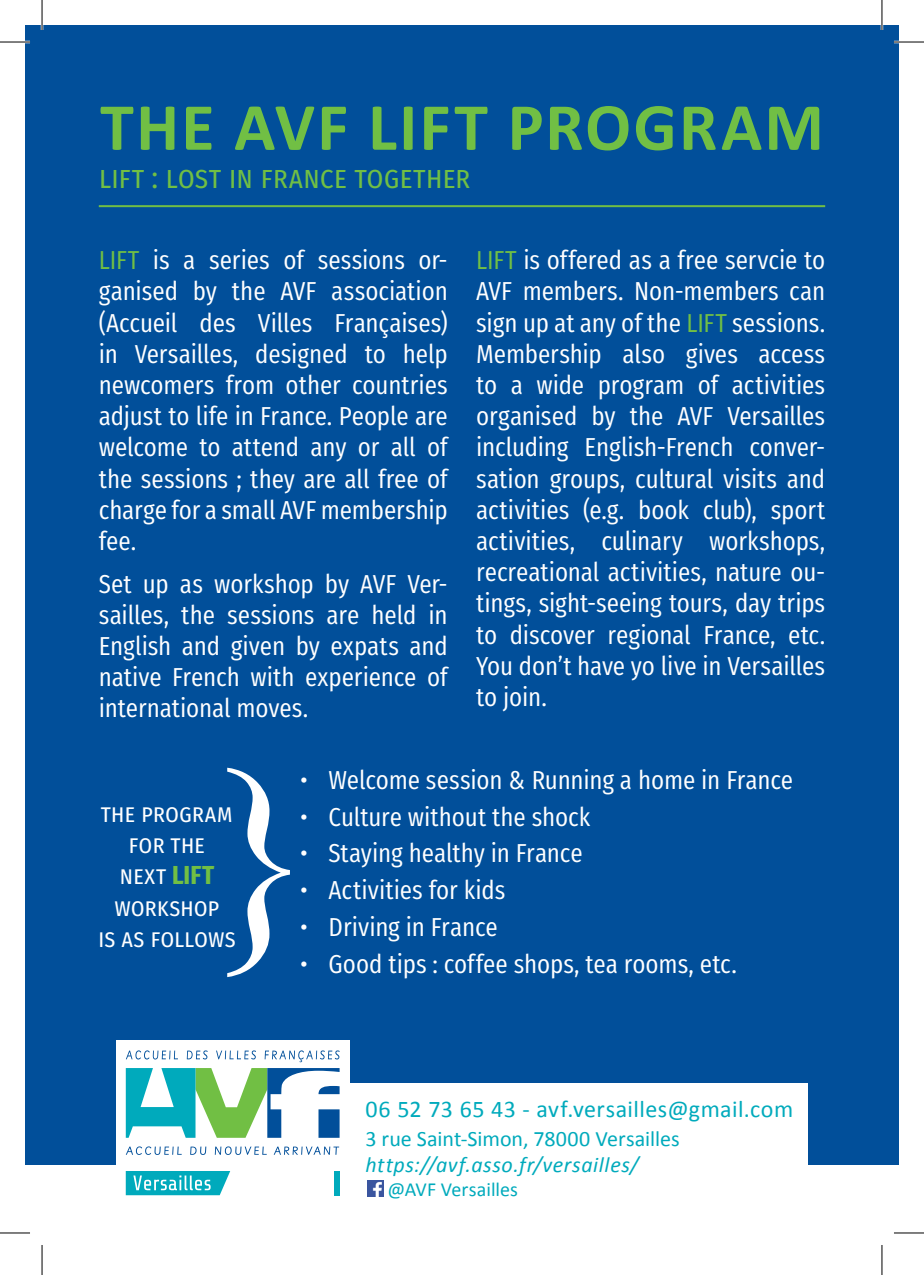
<style>
.page{position:relative;width:924px;height:1275px;background:#fff}
.page>*{position:absolute;margin:0;border:0;box-sizing:border-box;transform-origin:0 0}
.t1{font:230px "Times New Roman";color:#fff}
.t2{font:700 68px "Calibri";letter-spacing:.03em;color:#71bf44}
.definition{font:32px "Fira Sans Condensed";letter-spacing:-.005em;color:#71bf44}
.t3{font:26px/31.2px "Fira Sans Condensed";letter-spacing:-.005em;color:#fff;text-align:justify}
.adresse{font:24px "Calibri";letter-spacing:.015em;color:#00aabc}
.adresse-2{font:22px "Calibri";color:#00aabc}
.adresse-3{font:italic 22px "Calibri";letter-spacing:.025em;color:#00aabc}
.adresse-4{font:20px "Calibri";color:#00aabc}
.s1{color:#71bf44}
.s2{font-weight:700;color:#71bf44}
</style>
<div class="page">
<div style="left:25px;top:25px;width:873px;height:1140px;background:#014f9a"></div>
<div style="left:116px;top:1040px;width:233px;height:165px;background:#fff"></div>
<svg style="left:126px;top:1068px;width:213px;height:69px"></svg>
<svg style="left:126px;top:1050px;width:213px;height:12px"></svg>
<svg style="left:126px;top:1146px;width:56px;height:9px"></svg>
<svg style="left:190px;top:1146px;width:16px;height:9px"></svg>
<svg style="left:215px;top:1146px;width:51px;height:9px"></svg>
<svg style="left:274px;top:1146px;width:65px;height:8px"></svg>
<div style="left:334px;top:1171px;width:5px;height:24px;background:#00aabc"></div>
<svg style="left:126px;top:1171px;width:104px;height:24px"></svg>
<hr style="left:99px;top:205px;width:725px;height:2px;background:#71bf44">
<div style="left:348px;top:1083px;width:459px;height:113px;background:#fff"></div>
<img style="left:367px;top:1180px;width:16px;height:16px">
<hr style="left:0;top:41px;width:30px;height:2px;background:#fff">
<hr style="left:893px;top:41px;width:30px;height:2px;background:#fff">
<hr style="left:41px;top:0;width:2px;height:30px;background:#fff">
<hr style="left:880px;top:0;width:2px;height:30px;background:#fff">
<hr style="left:0;top:42px;width:30px;height:1px;background:#000">
<hr style="left:893px;top:42px;width:30px;height:1px;background:#000">
<hr style="left:0;top:1232px;width:30px;height:1px;background:#000">
<hr style="left:893px;top:1232px;width:30px;height:1px;background:#000">
<hr style="left:42px;top:0;width:1px;height:30px;background:#000">
<hr style="left:42px;top:1245px;width:1px;height:30px;background:#000">
<hr style="left:881px;top:0;width:1px;height:30px;background:#000">
<hr style="left:881px;top:1245px;width:1px;height:30px;background:#000">
<h2 class="t2" style="left:100px;top:79px;width:725px">THE AVF LIFT PROGRAM</h2>
<p class="definition" style="left:99px;top:148px;width:373px">lift : lost in france together</p>
<p class="t3" style="left:99px;top:242px;width:352px"><span class="s1">LIFT</span> is a series of sessions or‑ ganised by the AVF association (Accueil des Villes Françaises) in Versailles, designed to help newcomers from other countries adjust to life in France. People are welcome to attend any or all of the sessions ; they are all free of charge for a small AVF membership fee.</p>
<p class="t3" style="left:99px;top:565px;width:351px">Set up as workshop by AVF Ver‑ sailles, the sessions are held in English and given by expats and native French with experience of international moves.</p>
<p class="t3" style="left:476px;top:242px;width:350px"><span class="s1">LIFT</span> is offered as a free servcie to AVF members. Non-members can sign up at any of the <span class="s1">LIFT</span> sessions.<br>Membership also gives access to a wide program of activities organised by the AVF Versailles including English-French conver‑ sation groups, cultural visits and activities (e.g. book club), sport activities, culinary workshops, recreational activities, nature ou‑ tings, sight-seeing tours, day trips to discover regional France, etc.<br>You don’t have yo live in Versailles to join.</p>
<p class="t1" style="left:207px;top:696px;width:112px">}</p>
<p class="t3" style="left:98px;top:794px;width:139px;text-align:center">the program for the<br>next <span class="s2">LIFT </span>workshop<br>is as follows</p>
<p class="t3" style="left:300px;top:761px;width:494px">• Welcome session &amp; Running a home in France</p>
<p class="t3" style="left:300px;top:798px;width:291px">• Culture without the shock</p>
<p class="t3" style="left:300px;top:835px;width:284px">• Staying healthy in France</p>
<p class="t3" style="left:300px;top:872px;width:206px">• Activities for kids</p>
<p class="t3" style="left:300px;top:908px;width:199px">• Driving in France</p>
<p class="t3" style="left:300px;top:945px;width:438px">• Good tips : coffee shops, tea rooms, etc.</p>
<p class="adresse" style="left:365px;top:1094px;width:429px">06 52 73 65 43 - avf.versailles@gmail.com</p>
<p class="adresse-2" style="left:365px;top:1124px;width:315px">3 rue Saint-Simon, 78000 Versailles</p>
<p class="adresse-3" style="left:365px;top:1149px;width:275px">https://avf.asso.fr/versailles/</p>
<p class="adresse-4" style="left:387px;top:1177px;width:132px">@AVF Versailles</p>
</div>
